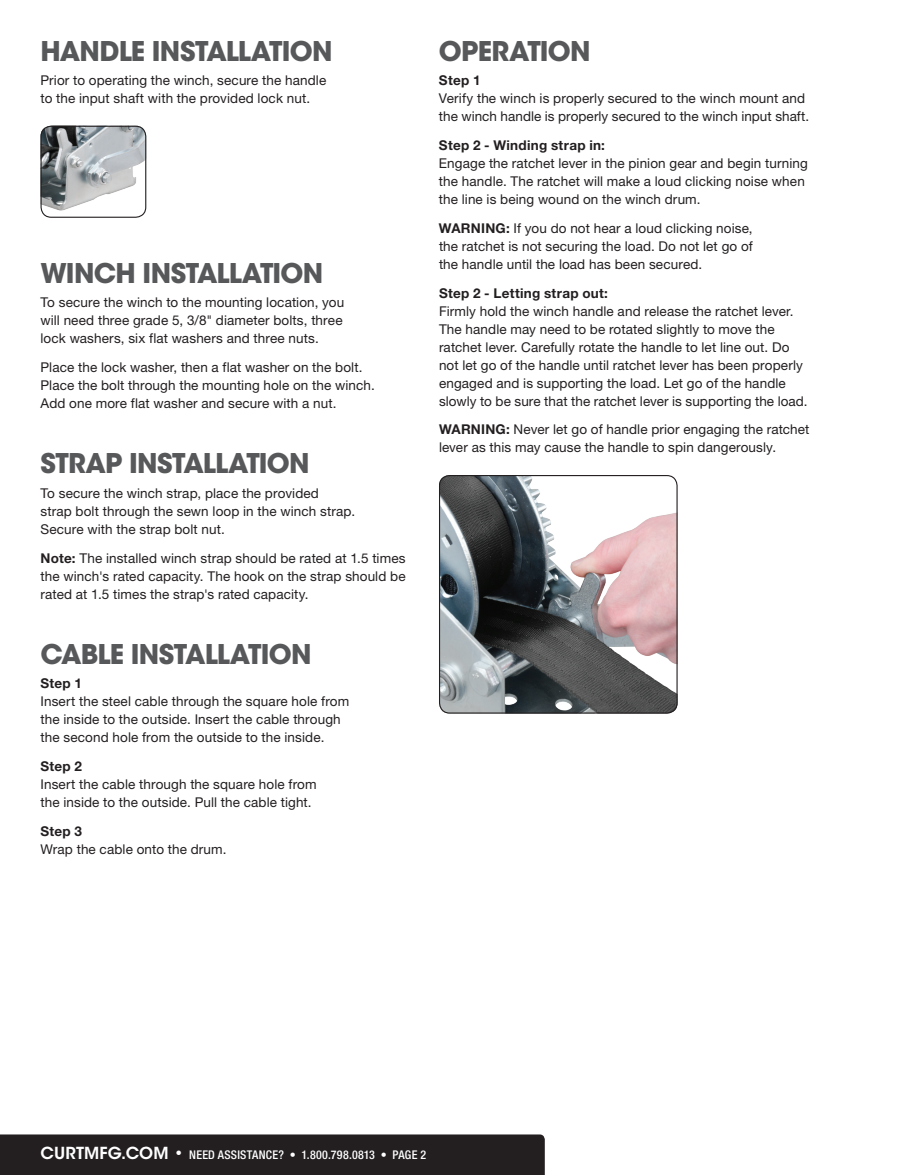
<style>
.page{position:relative;width:905px;height:1175px;background:#fff}
.page>*{position:absolute;margin:0;border:0;box-sizing:border-box;transform-origin:0 0}
.t1{font:700 27px "ITC Avant Garde Std";letter-spacing:-.025em;color:#57585a}
.t2{font:13.5px/18px "Helvetica Neue LT Std";letter-spacing:.01em;color:#231f20}
.t3{font:700 13.5px "Helvetica Neue LT Std";letter-spacing:.02em;color:#231f20}
.t4{font:500 condensed 12px "Helvetica Neue LT Std";letter-spacing:.02em;color:#fff}
.s1{font-weight:700}
.s2{font-family:"ITC Avant Garde Std";font-weight:600;font-stretch:normal;font-size:16.5px}
</style>
<div class="page">
<img style="left:40px;top:126px;width:106px;height:92px">
<div style="left:41px;top:126px;width:105px;height:92px;border:1px solid #231f20;border-radius:10px"></div>
<img style="left:439px;top:475px;width:238px;height:238px">
<div style="left:439px;top:475px;width:238px;height:238px;border:1px solid #231f20;border-radius:10px"></div>
<div style="left:0;top:1134px;width:544px;height:40px;background:#231f20"></div>
<h1 class="t1" style="left:40px;top:33px;width:293px">HANDLE INSTALLATION</h1>
<h1 class="t1" style="left:439px;top:33px;width:153px">OPERATION</h1>
<p class="t3" style="left:439px;top:72px;width:43px">Step 1</p>
<p class="t2" style="left:439px;top:89px;width:372px">Verify the winch is properly secured to the winch mount and the winch handle is properly secured to the winch input shaft.</p>
<p class="t3" style="left:439px;top:137px;width:167px">Step 2 - Winding strap in:</p>
<p class="t2" style="left:439px;top:154px;width:370px">Engage the ratchet lever in the pinion gear and begin turning the handle. The ratchet will make a loud clicking noise when the line is being wound on the winch drum.</p>
<p class="t2" style="left:439px;top:219px;width:315px;text-align:justify"><span class="s1">WARNING:</span> If you do not hear a loud clicking noise, the ratchet is not securing the load. Do not let go of the handle until the load has been secured.</p>
<p class="t3" style="left:439px;top:284px;width:170px">Step 2 - Letting strap out:</p>
<p class="t2" style="left:439px;top:301px;width:370px">Firmly hold the winch handle and release the ratchet lever.<br>The handle may need to be rotated slightly to move the ratchet lever. Carefully rotate the handle to let line out. Do not let go of the handle until ratchet lever has been properly engaged and is supporting the load. Let go of the handle slowly to be sure that the ratchet lever is supporting the load.</p>
<p class="t2" style="left:439px;top:420px;width:372px"><span class="s1">WARNING:</span> Never let go of handle prior engaging the ratchet lever as this may cause the handle to spin dangerously.</p>
<p class="t2" style="left:41px;top:71px;width:287px">Prior to operating the winch, secure the handle to the input shaft with the provided lock nut.</p>
<h1 class="t1" style="left:40px;top:255px;width:284px">WINCH INSTALLATION</h1>
<p class="t2" style="left:40px;top:293px;width:305px">To secure the winch to the mounting location, you will need three grade 5, 3/8" diameter bolts, three lock washers, six flat washers and three nuts.</p>
<p class="t2" style="left:40px;top:358px;width:336px">Place the lock washer, then a flat washer on the bolt.<br>Place the bolt through the mounting hole on the winch.<br>Add one more flat washer and secure with a nut.</p>
<h1 class="t1" style="left:40px;top:446px;width:271px">STRAP INSTALLATION</h1>
<p class="t2" style="left:40px;top:484px;width:316px">To secure the winch strap, place the provided<br>strap bolt through the sewn loop in the winch strap.<br>Secure with the strap bolt nut.</p>
<p class="t2" style="left:40px;top:549px;width:366px;text-align:justify"><span class="s1">Note:</span> The installed winch strap should be rated at 1.5 times the winch's rated capacity. The hook on the strap should be rated at 1.5 times the strap's rated capacity.</p>
<h1 class="t1" style="left:40px;top:636px;width:272px">CABLE INSTALLATION</h1>
<p class="t3" style="left:40px;top:675px;width:43px">Step 1</p>
<p class="t2" style="left:40px;top:692px;width:310px">Insert the steel cable through the square hole from the inside to the outside. Insert the cable through the second hole from the outside to the inside.</p>
<p class="t3" style="left:40px;top:758px;width:43px">Step 2</p>
<p class="t2" style="left:40px;top:775px;width:278px">Insert the cable through the square hole from the inside to the outside. Pull the cable tight.</p>
<p class="t3" style="left:40px;top:823px;width:43px">Step 3</p>
<p class="t2" style="left:40px;top:840px;width:187px">Wrap the cable onto the drum.</p>
<p class="t4" style="left:40px;top:1147px;width:387px"><span class="s2">CURTMFG.COM •</span> NEED ASSISTANCE? • 1.800.798.0813 • PAGE 2</p>
</div>
